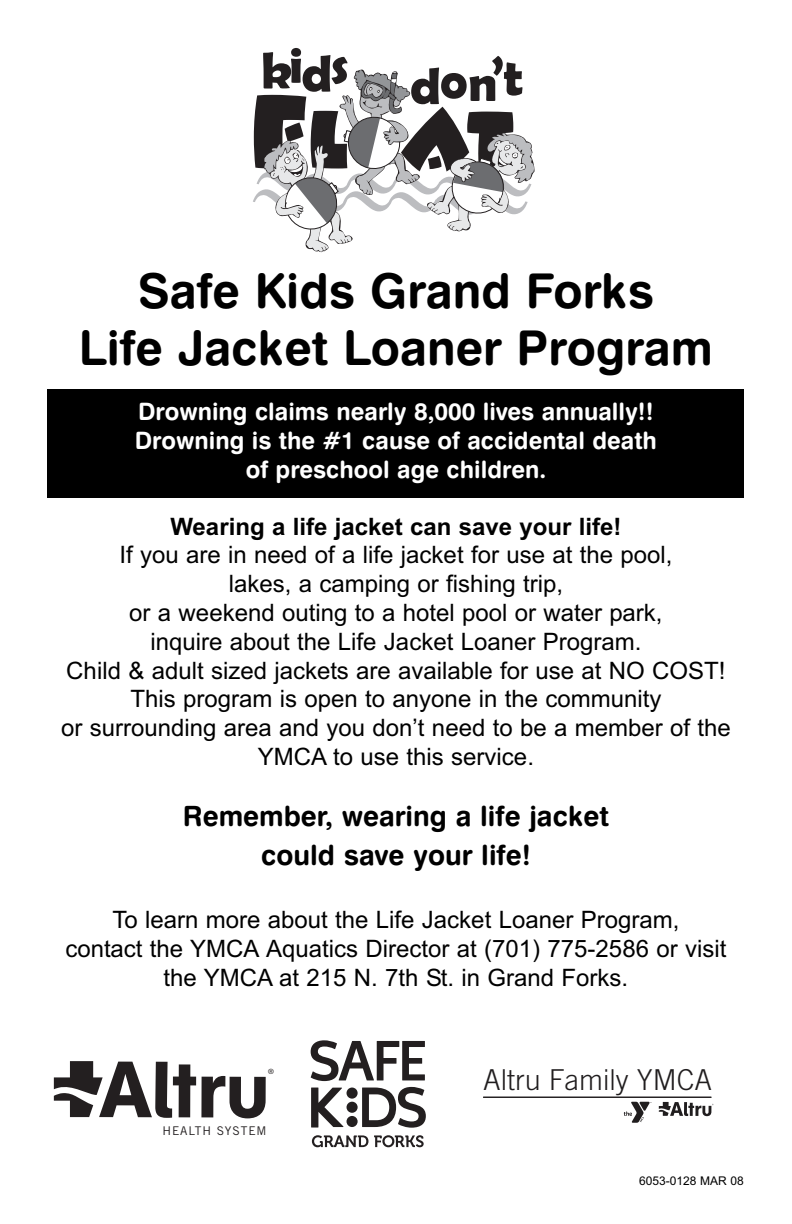
<style>
.page{position:relative;width:792px;height:1224px;background:#fff}
.page>*{position:absolute;margin:0;border:0;box-sizing:border-box;transform-origin:0 0}
.t1{font:500 78.6px "AG Schoolbook";color:#231f20}
.t2{font:48px/57.6px "Swiss 721 BT Bold Rounded";color:#000;text-align:center}
.t3{font:300 28.8px "Trade Gothic";color:#201d1e}
.t4{font:28px/38.6px "Swiss 721 BT Bold Rounded";color:#000;text-align:center}
.t5{font:24px/28.8px "Arial";color:#000;text-align:center}
.t6{font:24px/28.8px "Swiss 721 BT Bold Rounded";color:#fff;text-align:center}
.t7{font:700 24px "Arial";color:#000}
.t8{font:12px "Arial";color:#000}
.t9{font:12px "Trade Gothic";letter-spacing:.075em;color:#231f20}
.t10{font:7.2px "Trade Gothic";color:#231f20}
</style>
<div class="page">
<svg style="left:253px;top:48px;width:282px;height:204px"></svg>
<svg style="left:54px;top:1061px;width:49px;height:56px"></svg>
<svg style="left:312px;top:1135px;width:56px;height:12px"></svg>
<svg style="left:374px;top:1135px;width:50px;height:12px"></svg>
<svg style="left:311px;top:1087px;width:115px;height:41px"></svg>
<svg style="left:311px;top:1040px;width:114px;height:41px"></svg>
<hr style="left:483px;top:1097px;width:228px;height:1px;background:#201d1e">
<svg style="left:659px;top:1102px;width:54px;height:14px"></svg>
<svg style="left:624px;top:1102px;width:28px;height:21px"></svg>
<div style="left:48px;top:389px;width:696px;height:109px;background:#000"></div>
<h2 class="t2" style="left:79px;top:262px;width:635px">Safe Kids Grand Forks<br>Life Jacket Loaner Program</h2>
<p class="t6" style="left:135px;top:397px;width:524px">Drowning claims nearly 8,000 lives annually!!<br>Drowning is the #1 cause of accidental death of preschool age children.</p>
<p class="t7" style="left:170px;top:512px;width:453px">Wearing a life jacket can save your life!</p>
<p class="t5" style="left:61px;top:541px;width:671px">If you are in need of a life jacket for use at the pool,<br>lakes, a camping or fishing trip,<br>or a weekend outing to a hotel pool or water park,<br>inquire about the Life Jacket Loaner Program.<br>Child &amp; adult sized jackets are available for use at NO COST!<br>This program is open to anyone in the community<br>or surrounding area and you don’t need to be a member of the YMCA to use this service.</p>
<p class="t4" style="left:183px;top:797px;width:428px">Remember, wearing a life jacket could save your life!</p>
<p class="t5" style="left:66px;top:906px;width:662px">To learn more about the Life Jacket Loaner Program,<br>contact the YMCA Aquatics Director at (701) 775-2586 or visit the YMCA at 215 N. 7th St. in Grand Forks.</p>
<h1 class="t1" style="left:99px;top:1062px;width:172px">Altru</h1>
<p class="t9" style="left:162px;top:1126px;width:106px">HEALTH SYSTEM</p>
<p class="t10" style="left:268px;top:1069px;width:7px">®</p>
<p class="t3" style="left:483px;top:1069px;width:230px">Altru Family YMCA</p>
<p class="t8" style="left:639px;top:1174px;width:106px">6053-0128 MAR 08</p>
</div>
